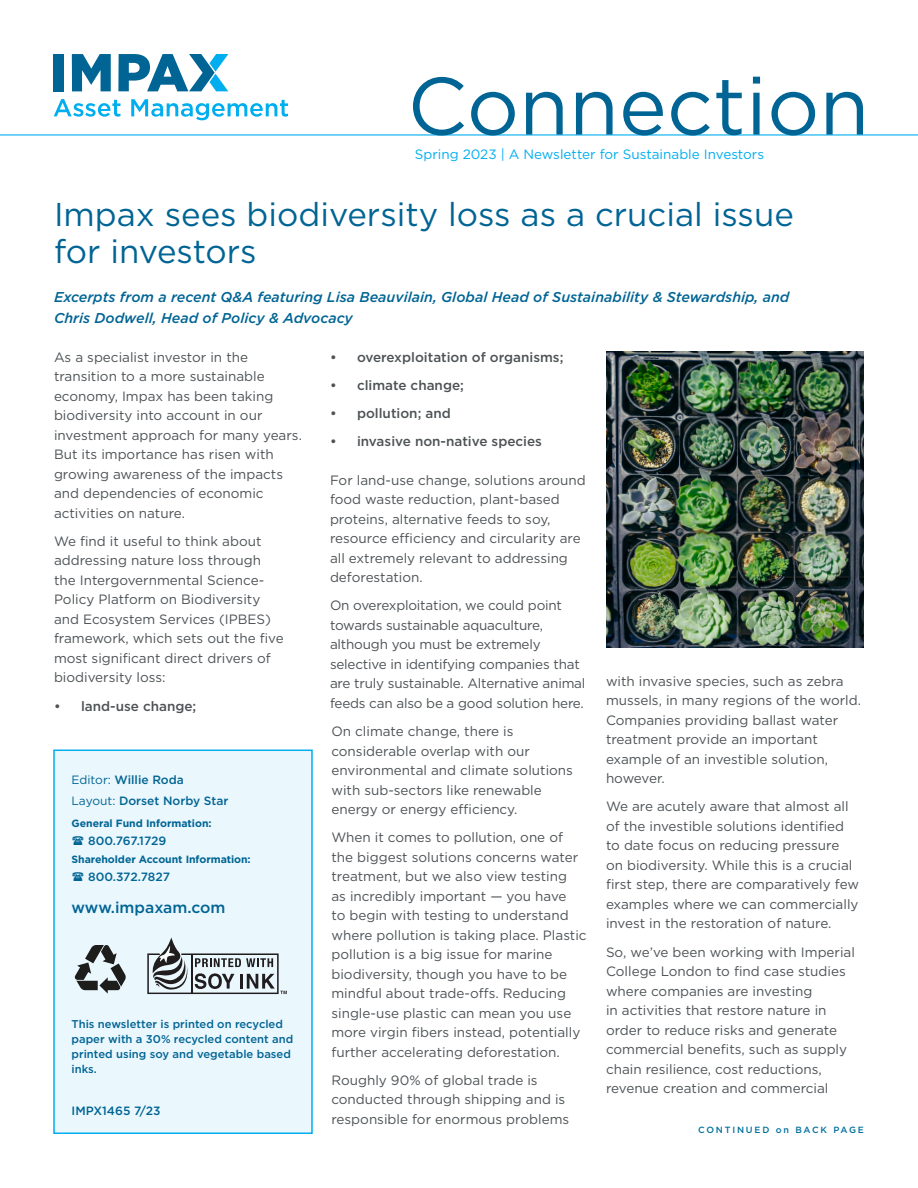
<style>
.page{position:relative;width:918px;height:1188px;background:#fff}
.page>*{position:absolute;margin:0;border:0;box-sizing:border-box;transform-origin:0 0}
._21_27_Futura_Light{font:33px/37.5px "Gotham";color:#006494}
.t1{font:500 15.75px "Gotham";color:#006494}
._9_75_15_Minion_Body{font:italic 500 14.25px/21px "Gotham";color:#006494}
._9_75_15_Minion_Body-2{font:13.5px/19.5px "Gotham";color:#4d5255}
.t2{font:500 13.5px "Gotham";color:#4d5255}
._7_9_Trade_Gothic_18{font:13.5px "Gotham";color:#00aeef}
.t3{font:500 12px "Gotham";color:#006494}
.t4{font:500 11.25px/15px "Gotham";color:#006494}
.t5{font:700 10.5px "Gotham";letter-spacing:-.005em;color:#006494}
._5_5_Futura_Heavy_CO{font:500 9px "Gotham";letter-spacing:.2em;color:#00709e}
.s1{font-weight:400}
</style>
<div class="page">
<div style="left:54px;top:54px;width:10px;height:37px;background:#006494"></div>
<svg style="left:72px;top:54px;width:39px;height:37px"></svg>
<svg style="left:118px;top:54px;width:110px;height:37px"></svg>
<svg style="left:54px;top:99px;width:67px;height:18px"></svg>
<svg style="left:131px;top:99px;width:157px;height:21px"></svg>
<hr style="left:0;top:134px;width:918px;height:2px;background:#00aeef">
<svg style="left:413px;top:77px;width:51px;height:59px"></svg>
<svg style="left:471px;top:92px;width:44px;height:44px"></svg>
<svg style="left:526px;top:92px;width:37px;height:43px"></svg>
<svg style="left:576px;top:92px;width:37px;height:43px"></svg>
<svg style="left:623px;top:92px;width:40px;height:44px"></svg>
<svg style="left:671px;top:92px;width:39px;height:44px"></svg>
<svg style="left:716px;top:80px;width:26px;height:55px"></svg>
<svg style="left:753px;top:77px;width:7px;height:58px"></svg>
<svg style="left:771px;top:92px;width:44px;height:44px"></svg>
<svg style="left:826px;top:92px;width:37px;height:43px"></svg>
<div style="left:53px;top:750px;width:260px;height:384px;background:#eaf7fd;border:2px solid #00aeef"></div>
<svg style="left:147px;top:937px;width:140px;height:57px"></svg>
<hr style="left:191px;top:954px;width:2px;height:39px;background:#211d1e">
<svg style="left:75px;top:945px;width:51px;height:49px"></svg>
<img style="left:606px;top:351px;width:258px;height:297px">
<p class="_7_9_Trade_Gothic_18" style="left:415px;top:146px;width:351px">Spring 2023 | A Newsletter for Sustainable Investors</p>
<p class="_21_27_Futura_Light" style="left:54px;top:194px;width:741px">Impax sees biodiversity loss as a crucial issue for investors</p>
<p class="_9_75_15_Minion_Body" style="left:54px;top:287px;width:737px">Excerpts from a recent Q&amp;A featuring Lisa Beauvilain, Global Head of Sustainability &amp; Stewardship, and<br>Chris Dodwell, Head of Policy &amp; Advocacy</p>
<p class="_9_75_15_Minion_Body-2" style="left:54px;top:347px;width:249px">As a specialist investor in the transition to a more sustainable economy, Impax has been taking biodiversity into account in our investment approach for many years.<br>But its importance has risen with growing awareness of the impacts and dependencies of economic activities on nature.</p>
<p class="_9_75_15_Minion_Body-2" style="left:54px;top:531px;width:231px">We find it useful to think about addressing nature loss through the Intergovernmental Science-<br>Policy Platform on Biodiversity and Ecosystem Services (IPBES) framework, which sets out the five most significant direct drivers of biodiversity loss:</p>
<p class="t2" style="left:54px;top:697px;width:144px">• land-use change;</p>
<p class="t3" style="left:72px;top:772px;width:114px"><span class="s1">Editor:</span> Willie Roda</p>
<p class="t3" style="left:72px;top:793px;width:158px"><span class="s1">Layout:</span> Dorset Norby Star</p>
<p class="t5" style="left:72px;top:817px;width:142px">General Fund Information:</p>
<p class="t3" style="left:88px;top:833px;width:80px">800.767.1729</p>
<p class="t5" style="left:72px;top:853px;width:181px">Shareholder Account Information:</p>
<p class="t3" style="left:88px;top:869px;width:83px">800.372.7827</p>
<p class="t1" style="left:72px;top:897px;width:155px">www.impaxam.com</p>
<p class="t4" style="left:72px;top:1016px;width:223px">This newsletter is printed on recycled paper with a 30% recycled content and</p>
<p class="t4" style="left:72px;top:1046px;width:221px">printed using soy and vegetable based inks.</p>
<p class="t3" style="left:72px;top:1103px;width:90px">IMPX1465 7/23</p>
<p class="t2" style="left:330px;top:348px;width:235px">• overexploitation of organisms;</p>
<p class="t2" style="left:330px;top:376px;width:136px">• climate change;</p>
<p class="t2" style="left:330px;top:404px;width:122px">• pollution; and</p>
<p class="t2" style="left:330px;top:433px;width:214px">• invasive non-native species</p>
<p class="_9_75_15_Minion_Body-2" style="left:330px;top:470px;width:257px">For land-use change, solutions around food waste reduction, plant-based proteins, alternative feeds to soy, resource efficiency and circularity are all extremely relevant to addressing deforestation.</p>
<p class="_9_75_15_Minion_Body-2" style="left:330px;top:596px;width:257px">On overexploitation, we could point towards sustainable aquaculture, although you must be extremely selective in identifying companies that are truly sustainable. Alternative animal feeds can also be a good solution here.</p>
<p class="_9_75_15_Minion_Body-2" style="left:331px;top:721px;width:243px">On climate change, there is considerable overlap with our environmental and climate solutions with sub-sectors like renewable energy or energy efficiency.</p>
<p class="_9_75_15_Minion_Body-2" style="left:331px;top:827px;width:257px">When it comes to pollution, one of the biggest solutions concerns water treatment, but we also view testing<br>as incredibly important — you have<br>to begin with testing to understand where pollution is taking place. Plastic pollution is a big issue for marine biodiversity, though you have to be mindful about trade-offs. Reducing single-use plastic can mean you use more virgin fibers instead, potentially further accelerating deforestation.</p>
<p class="_9_75_15_Minion_Body-2" style="left:331px;top:1070px;width:239px">Roughly 90% of global trade is conducted through shipping and is responsible for enormous problems</p>
<p class="_9_75_15_Minion_Body-2" style="left:606px;top:671px;width:257px">with invasive species, such as zebra mussels, in many regions of the world.<br>Companies providing ballast water treatment provide an important example of an investible solution, however.</p>
<p class="_9_75_15_Minion_Body-2" style="left:606px;top:797px;width:254px">We are acutely aware that almost all of the investible solutions identified to date focus on reducing pressure on biodiversity. While this is a crucial first step, there are comparatively few examples where we can commercially invest in the restoration of nature.</p>
<p class="_9_75_15_Minion_Body-2" style="left:606px;top:942px;width:251px">So, we’ve been working with Imperial College London to find case studies where companies are investing<br>in activities that restore nature in order to reduce risks and generate commercial benefits, such as supply chain resilience, cost reductions, revenue creation and commercial</p>
<p class="_5_5_Futura_Heavy_CO" style="left:698px;top:1124px;width:167px">CONTINUED on BACK PAGE</p>
</div>
